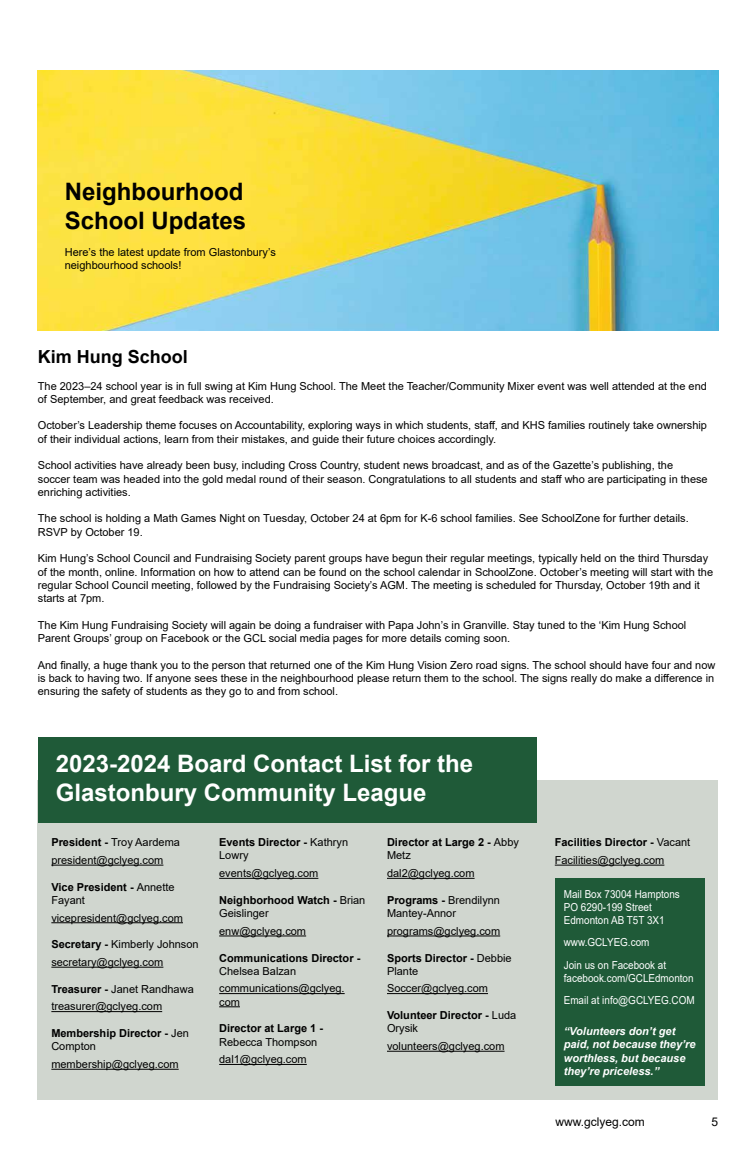
<style>
.page{position:relative;width:756px;height:1170px;background:#fff}
.page>*{position:absolute;margin:0;border:0;box-sizing:border-box;transform-origin:0 0}
.t1{font:700 24px/28.8px "Arial";color:#fff}
.t2{font:700 24px/28.8px "Arial";color:#000}
.t3{font:700 18px "Arial";color:#000}
.t4{font:12px "Arial";color:#000}
.t5{font:11px/13.2px "Arial";color:#000}
.t6{font:700 11px/13.2px "Arial";color:#000}
.t7{font:11px/13.2px "Arial";color:#fff;scale:.9 1}
.t8{font:italic 700 11px/13.2px "Arial";color:#fff}
.s1{font-weight:700}
.s2{font-weight:400}
</style>
<div class="page">
<div style="left:38px;top:779px;width:680px;height:320px;background:#d0d6cf"></div>
<hr style="left:51px;top:864px;width:112px;height:1px;background:#000">
<hr style="left:51px;top:922px;width:132px;height:1px;background:#000">
<hr style="left:51px;top:966px;width:112px;height:1px;background:#000">
<hr style="left:51px;top:1011px;width:111px;height:1px;background:#000">
<hr style="left:51px;top:1068px;width:128px;height:1px;background:#000">
<hr style="left:219px;top:877px;width:99px;height:1px;background:#000">
<hr style="left:219px;top:935px;width:87px;height:1px;background:#000">
<hr style="left:219px;top:993px;width:126px;height:1px;background:#000">
<svg style="left:219px;top:1006px;width:21px;height:1px"></svg>
<hr style="left:219px;top:1063px;width:88px;height:1px;background:#000">
<hr style="left:387px;top:877px;width:88px;height:1px;background:#000">
<hr style="left:387px;top:935px;width:113px;height:1px;background:#000">
<hr style="left:387px;top:993px;width:101px;height:1px;background:#000">
<hr style="left:387px;top:1050px;width:118px;height:1px;background:#000">
<hr style="left:555px;top:864px;width:109px;height:1px;background:#000">
<div style="left:38px;top:736px;width:499px;height:86px;background:#1f5a38"></div>
<div style="left:555px;top:878px;width:150px;height:207px;background:#1f5a38"></div>
<img style="left:38px;top:71px;width:680px;height:260px">
<h1 class="t2" style="left:65px;top:178px;width:183px">Neighbourhood<br>School Updates</h1>
<p class="t5" style="left:65px;top:245px;width:213px">Here’s the latest update from Glastonbury’s neighbourhood schools!</p>
<h2 class="t3" style="left:38px;top:344px;width:152px">Kim Hung School</h2>
<p class="t5" style="left:38px;top:379px;width:671px">The 2023–24 school year is in full swing at Kim Hung School. The Meet the Teacher/Community Mixer event was well attended at the end of September, and great feedback was received.</p>
<p class="t5" style="left:38px;top:419px;width:671px">October’s Leadership theme focuses on Accountability, exploring ways in which students, staff, and KHS families routinely take ownership of their individual actions, learn from their mistakes, and guide their future choices accordingly.</p>
<p class="t5" style="left:38px;top:459px;width:671px">School activities have already been busy, including Cross Country, student news broadcast, and as of the Gazette’s publishing, the soccer team was headed into the gold medal round of their season. Congratulations to all students and staff who are participating in these enriching activities.</p>
<p class="t5" style="left:38px;top:512px;width:652px">The school is holding a Math Games Night on Tuesday, October 24 at 6pm for K-6 school families. See SchoolZone for further details.<br>RSVP by October 19.</p>
<p class="t5" style="left:38px;top:552px;width:677px">Kim Hung’s School Council and Fundraising Society parent groups have begun their regular meetings, typically held on the third Thursday of the month, online. Information on how to attend can be found on the school calendar in SchoolZone. October’s meeting will start with the regular School Council meeting, followed by the Fundraising Society’s AGM. The meeting is scheduled for Thursday, October 19th and it starts at 7pm.</p>
<p class="t5" style="left:38px;top:618px;width:650px">The Kim Hung Fundraising Society will again be doing a fundraiser with Papa John’s in Granville. Stay tuned to the ‘Kim Hung School<br>Parent Groups’ group on Facebook or the GCL social media pages for more details coming soon.</p>
<p class="t5" style="left:38px;top:658px;width:679px;text-align:justify">And finally, a huge thank you to the person that returned one of the Kim Hung Vision Zero road signs. The school should have four and now is back to having two. If anyone sees these in the neighbourhood please return them to the school. The signs really do make a difference in ensuring the safety of students as they go to and from school.</p>
<h1 class="t1" style="left:56px;top:749px;width:419px">2023-2024 Board Contact List for the<br>Glastonbury Community League</h1>
<p class="t5" style="left:51px;top:833px;width:130px;line-height:17.7px"><span class="s1">President -</span> Troy Aardema president@gclyeg.com</p>
<p class="t6" style="left:51px;top:880px;width:125px">Vice President - <span class="s2">Annette<br>Fayant</span></p>
<p class="t5" style="left:51px;top:910px;width:133px">vicepresident@gclyeg.com</p>
<p class="t5" style="left:51px;top:935px;width:149px;line-height:17.7px"><span class="s1">Secretary -</span> Kimberly Johnson secretary@gclyeg.com</p>
<p class="t5" style="left:51px;top:979px;width:144px;line-height:17.7px"><span class="s1">Treasurer -</span> Janet Randhawa treasurer@gclyeg.com</p>
<p class="t6" style="left:51px;top:1026px;width:139px">Membership Director - <span class="s2">Jen<br>Compton</span></p>
<p class="t5" style="left:51px;top:1057px;width:129px">membership@gclyeg.com</p>
<p class="t6" style="left:219px;top:835px;width:130px">Events Director - <span class="s2">Kathryn<br>Lowry</span></p>
<p class="t5" style="left:219px;top:866px;width:101px">events@gclyeg.com</p>
<p class="t6" style="left:219px;top:893px;width:148px">Neighborhood Watch - <span class="s2">Brian<br>Geislinger</span></p>
<p class="t5" style="left:219px;top:924px;width:88px">enw@gclyeg.com</p>
<p class="t6" style="left:219px;top:951px;width:143px">Communications Director -</p>
<p class="t5" style="left:219px;top:961px;width:127px;line-height:17.7px">Chelsea Balzan communications@gclyeg.</p>
<p class="t5" style="left:219px;top:994px;width:22px">com</p>
<p class="t6" style="left:219px;top:1021px;width:105px">Director at Large 1 -</p>
<p class="t5" style="left:219px;top:1032px;width:100px;line-height:17.7px">Rebecca Thompson dal1@gclyeg.com</p>
<p class="t6" style="left:387px;top:835px;width:134px">Director at Large 2 - <span class="s2">Abby<br>Metz</span></p>
<p class="t5" style="left:387px;top:866px;width:89px">dal2@gclyeg.com</p>
<p class="t5" style="left:387px;top:893px;width:115px"><span class="s1">Programs -</span> Brendilynn<br>Mantey-Annor</p>
<p class="t5" style="left:387px;top:924px;width:115px">programs@gclyeg.com</p>
<p class="t6" style="left:387px;top:951px;width:126px">Sports Director - <span class="s2">Debbie<br>Plante</span></p>
<p class="t5" style="left:387px;top:981px;width:103px">Soccer@gclyeg.com</p>
<p class="t6" style="left:387px;top:1008px;width:131px">Volunteer Director - <span class="s2">Luda<br>Orysik</span></p>
<p class="t5" style="left:387px;top:1039px;width:119px">volunteers@gclyeg.com</p>
<p class="t5" style="left:555px;top:833px;width:137px;line-height:17.7px"><span class="s1">Facilities Director -</span> Vacant<br>Facilities@gclyeg.com</p>
<p class="t7" style="left:564px;top:887px;width:130px">Mail Box 73004 Hamptons<br>PO 6290-199 Street<br>Edmonton AB T5T 3X1</p>
<p class="t7" style="left:564px;top:931px;width:115px;line-height:22.2px">www.GCLYEG.com<br>Join us on Facebook at</p>
<p class="t7" style="left:564px;top:966px;width:147px;line-height:22.2px">facebook.com/GCLEdmonton<br>Email at info@GCLYEG.COM</p>
<p class="t8" style="left:564px;top:1024px;width:133px">“Volunteers don’t get paid, not because they’re worthless, but because they’re priceless.”</p>
<p class="t4" style="left:555px;top:1113px;width:91px">www.gclyeg.com</p>
<p class="t4" style="left:712px;top:1113px;width:8px">5</p>
</div>
